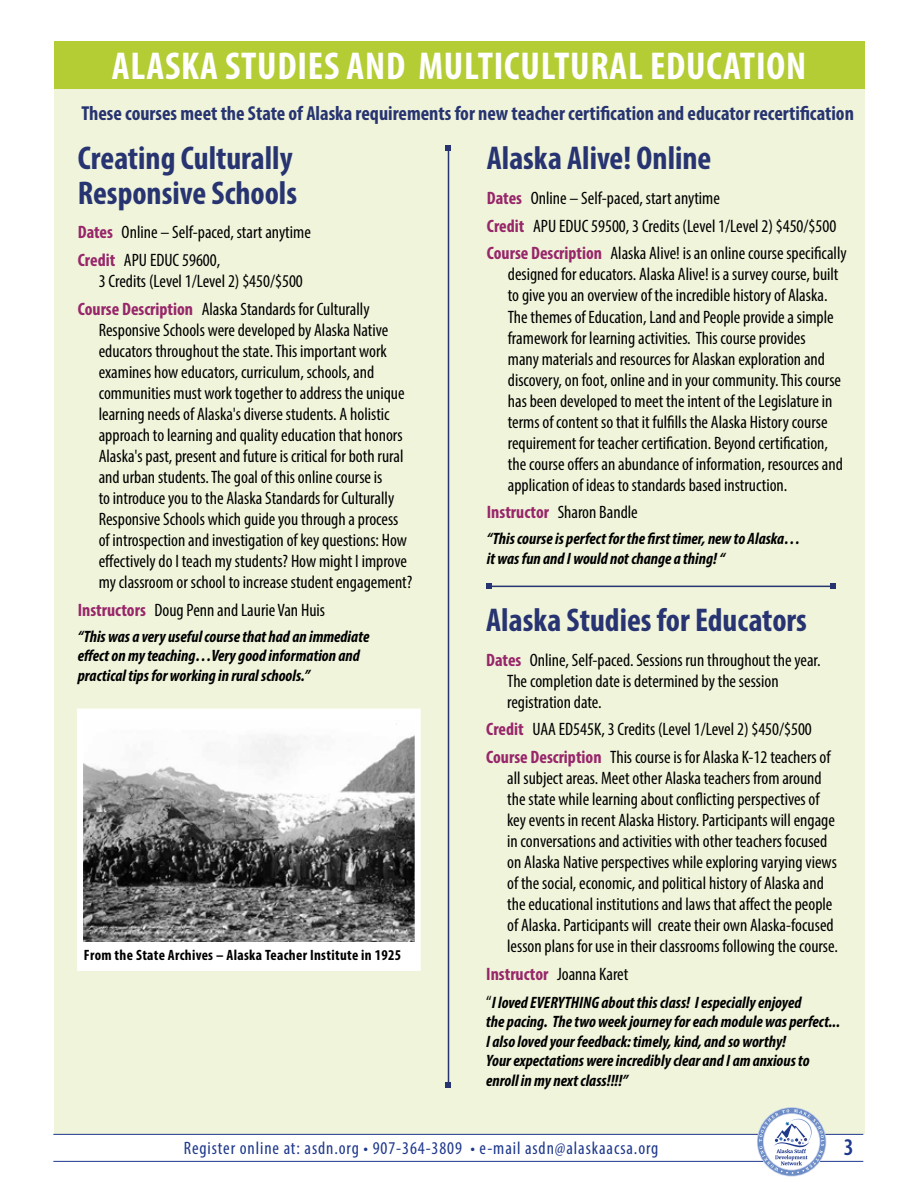
<style>
.page{position:relative;width:918px;height:1188px;background:#fff}
.page>*{position:absolute;margin:0;border:0;box-sizing:border-box;transform-origin:0 0}
.t1{font:700 condensed 39px "Myriad Pro";letter-spacing:.02em;color:#fff}
.t2{font:700 condensed 33px/34.5px "Myriad Pro";color:#273471}
.t3{font:600 condensed 24px "Myriad Pro";color:#1e388c}
.t4{font:700 condensed 20.25px "Myriad Pro";color:#273471}
.t5{font:condensed 18px/21px "Myriad Pro";color:#000}
.t6{font:condensed 18px "Myriad Pro";letter-spacing:.05em;color:#1e388c}
.t7{font:italic 700 condensed 16.5px/19.5px "Myriad Pro";color:#000}
.t8{font:700 condensed 15px "Myriad Pro";letter-spacing:.02em;color:#000}
.s1{font-weight:700;color:#98266a}
.s2{font-weight:400;font-style:normal;font-size:18px}
</style>
<div class="page">
<div style="left:54px;top:81px;width:810px;height:1053px;background:#eff4da"></div>
<hr style="left:53px;top:1134px;width:810px;height:1px;background:#1e388c">
<hr style="left:53px;top:1161px;width:810px;height:1px;background:#1e388c">
<svg style="left:759px;top:1109px;width:65px;height:65px"></svg>
<div style="left:54px;top:41px;width:810px;height:47px;background:#b5cd34"></div>
<hr style="left:448px;top:148px;width:1px;height:937px;background:#273471">
<svg style="left:446px;top:145px;width:5px;height:6px"></svg>
<svg style="left:446px;top:1082px;width:5px;height:6px"></svg>
<div style="left:80px;top:711px;width:338px;height:257px;background:#fff"></div>
<img style="left:84px;top:723px;width:330px;height:219px">
<div style="left:77px;top:708px;width:344px;height:263px;border:6px solid #fff"></div>
<hr style="left:489px;top:586px;width:344px;height:1px;background:#273471">
<svg style="left:830px;top:583px;width:6px;height:6px"></svg>
<svg style="left:486px;top:583px;width:6px;height:6px"></svg>
<h1 class="t1" style="left:112px;top:41px;width:696px">ALASKA STUDIES AND MULTICULTURAL EDUCATION</h1>
<p class="t4" style="left:81px;top:100px;width:774px">These courses meet the State of Alaska requirements for new teacher certification and educator recertification</p>
<h2 class="t2" style="left:78px;top:141px;width:221px">Creating Culturally<br>Responsive Schools</h2>
<p class="t5" style="left:78px;top:218px;width:235px;line-height:27.8px"><span class="s1">Dates</span> Online – Self-paced, start anytime<br><span class="s1">Credit</span> APU EDUC 59600,</p>
<p class="t5" style="left:78px;top:267px;width:293px;line-height:27.8px;text-indent:21px">3 Credits (Level 1/Level 2) $450/$500<br><span class="s1">Course Description</span> Alaska Standards for Culturally</p>
<p class="t5" style="left:99px;top:319px;width:315px">Responsive Schools were developed by Alaska Native educators throughout the state. This important work examines how educators, curriculum, schools, and communities must work together to address the unique learning needs of Alaska's diverse students. A holistic approach to learning and quality education that honors Alaska's past, present and future is critical for both rural and urban students. The goal of this online course is<br>to introduce you to the Alaska Standards for Culturally Responsive Schools which guide you through a process of introspection and investigation of key questions: How effectively do I teach my students? How might I improve my classroom or school to increase student engagement?</p>
<p class="t5" style="left:78px;top:599px;width:249px"><span class="s1">Instructors</span> Doug Penn and Laurie Van Huis</p>
<p class="t7" style="left:78px;top:626px;width:293px">“This was a very useful course that had an immediate effect on my teaching…Very good information and practical tips for working in rural schools.”</p>
<p class="t8" style="left:84px;top:946px;width:319px">From the State Archives – Alaska Teacher Institute in 1925</p>
<h2 class="t2" style="left:487px;top:141px;width:226px">Alaska Alive! Online</h2>
<p class="t5" style="left:487px;top:184px;width:361px;line-height:27.8px"><span class="s1">Dates</span> Online – Self-paced, start anytime<br><span class="s1">Credit</span> APU EDUC 59500, 3 Credits (Level 1/Level 2) $450/$500<br><span class="s1">Course Description</span> Alaska Alive! is an online course specifically</p>
<p class="t5" style="left:508px;top:264px;width:337px">designed for educators. Alaska Alive! is a survey course, built to give you an overview of the incredible history of Alaska.<br>The themes of Education, Land and People provide a simple framework for learning activities. This course provides<br>many materials and resources for Alaskan exploration and discovery, on foot, online and in your community. This course has been developed to meet the intent of the Legislature in terms of content so that it fulfills the Alaska History course requirement for teacher certification. Beyond certification, the course offers an abundance of information, resources and application of ideas to standards based instruction.</p>
<p class="t5" style="left:487px;top:502px;width:153px"><span class="s1">Instructor</span> Sharon Bandle</p>
<p class="t7" style="left:487px;top:529px;width:315px">“This course is perfect for the first timer, new to Alaska… it was fun and I would not change a thing! “</p>
<h2 class="t2" style="left:486px;top:602px;width:322px">Alaska Studies for Educators</h2>
<p class="t5" style="left:507px;top:649px;width:315px;text-indent:-21px"><span class="s1">Dates</span> Online, Self-paced. Sessions run throughout the year.<br>The completion date is determined by the session registration date.</p>
<p class="t5" style="left:486px;top:715px;width:346px;line-height:27.8px"><span class="s1">Credit</span> UAA ED545K, 3 Credits (Level 1/Level 2) $450/$500<br><span class="s1">Course Description</span> This course is for Alaska K-12 teachers of</p>
<p class="t5" style="left:507px;top:768px;width:332px">all subject areas. Meet other Alaska teachers from around the state while learning about conflicting perspectives of key events in recent Alaska History. Participants will engage in conversations and activities with other teachers focused on Alaska Native perspectives while exploring varying views of the social, economic, and political history of Alaska and the educational institutions and laws that affect the people of Alaska. Participants will create their own Alaska-focused lesson plans for use in their classrooms following the course.</p>
<p class="t5" style="left:486px;top:963px;width:144px"><span class="s1">Instructor</span> Joanna Karet</p>
<p class="t7" style="left:486px;top:992px;width:355px"><span class="s2">“</span>I loved EVERYTHING about this class! I especially enjoyed<br>the pacing. The two week journey for each module was perfect...<br>I also loved your feedback: timely, kind, and so worthy!<br>Your expectations were incredibly clear and I am anxious to enroll in my next class!!!!”</p>
<p class="t6" style="left:184px;top:1137px;width:476px">Register online at: asdn.org • 907-364-3809 • e-mail asdn@alaskaacsa.org</p>
<h3 class="t3" style="left:844px;top:1132px;width:11px">3</h3>
</div>
